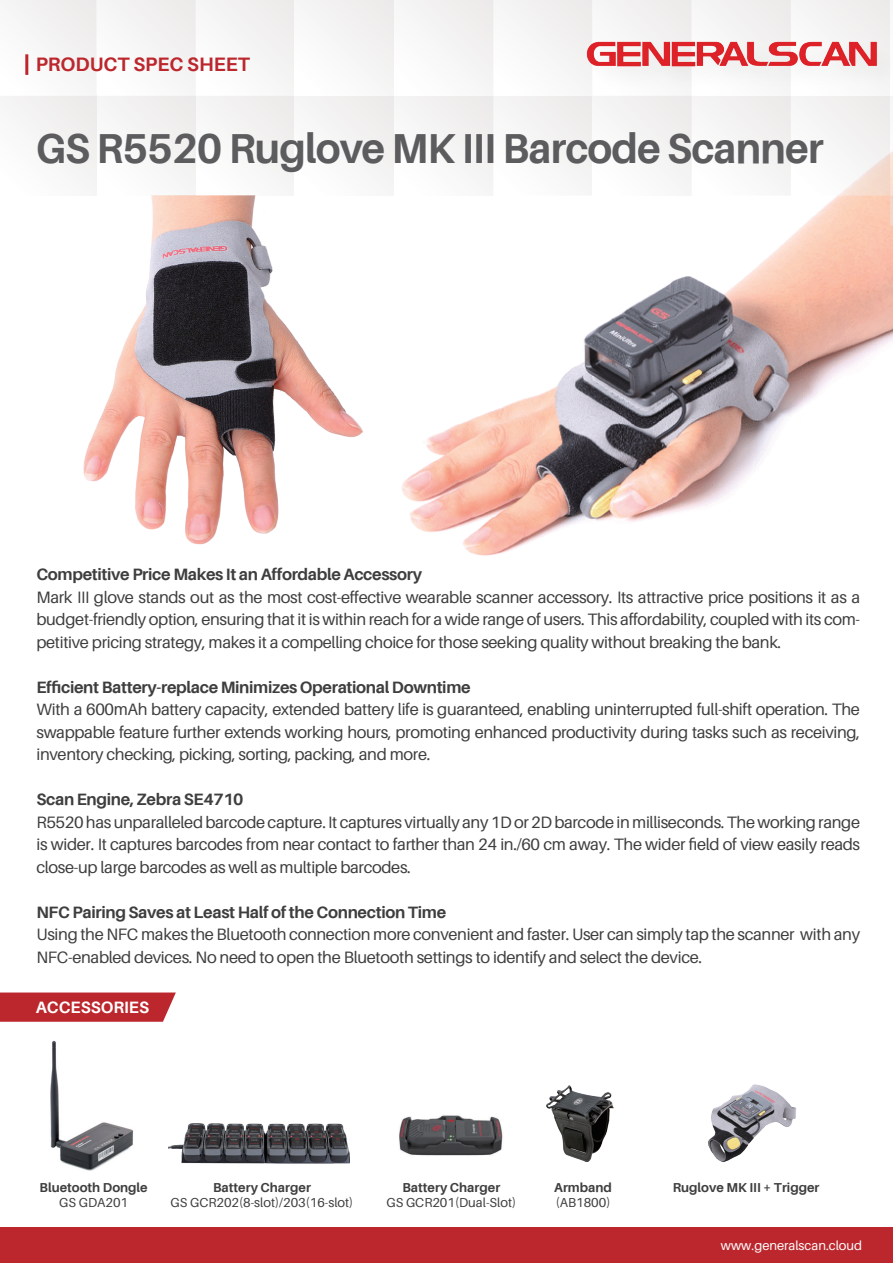
<style>
.page{position:relative;width:893px;height:1263px;background:#fff}
.page>*{position:absolute;margin:0;border:0;box-sizing:border-box;transform-origin:0 0}
.t1{font:700 42px "Aileron";letter-spacing:-.02em;color:#5c5c5f}
.t2{font:700 19.5px "Aileron";color:#bc272d}
.t3{font:16.5px/22.5px "Aileron";letter-spacing:-.02em;color:#3e3e3f;text-align:justify}
.t4{font:700 16.5px "Aileron";letter-spacing:-.02em;color:#3e3e3f}
.t5{font:700 16.5px "Aileron";color:#fff}
.t6{font:700 12.9px "Aileron";color:#3e3e3f}
.t7{font:12.9px "Aileron";color:#3e3e3f}
.t8{font:12.9px "Aileron";color:#fff}
</style>
<div class="page">
<img style="left:405px;top:226px;width:488px;height:330px">
<img style="left:83px;top:196px;width:322px;height:349px">
<svg style="left:0;top:0;width:394px;height:196px"></svg>
<div style="left:295px;top:0;width:99px;height:96px;background:#f6f5f5"></div>
<div style="left:394px;top:96px;width:99px;height:100px;background:#f5f5f5"></div>
<div style="left:394px;top:0;width:99px;height:96px;background:#f6f5f5"></div>
<svg style="left:493px;top:0;width:400px;height:226px"></svg>
<img style="left:575px;top:30px;width:318px;height:69px">
<img style="left:587px;top:37px;width:291px;height:33px">
<div style="left:0;top:1227px;width:893px;height:36px;background:#bc272d"></div>
<hr style="left:25px;top:54px;width:3px;height:21px;background:#bc272d">
<svg style="left:0;top:992px;width:176px;height:30px;background:#c0343a"></svg>
<img style="left:168px;top:1123px;width:182px;height:40px">
<img style="left:546px;top:1085px;width:68px;height:76px">
<img style="left:399px;top:1115px;width:104px;height:41px">
<img style="left:50px;top:1040px;width:83px;height:131px">
<img style="left:708px;top:1084px;width:88px;height:78px">
<p class="t2" style="left:36px;top:53px;width:216px">PRODUCT SPEC SHEET</p>
<h1 class="t1" style="left:36px;top:125px;width:789px">GS R5520 Ruglove MK III Barcode Scanner</h1>
<p class="t4" style="left:36px;top:565px;width:387px">Competitive Price Makes It an Affordable Accessory</p>
<p class="t3" style="left:36px;top:586px;width:825px">Mark III glove stands out as the most cost-effective wearable scanner accessory. Its attractive price positions it as a budget-friendly option, ensuring that it is within reach for a wide range of users. This affordability, coupled with its com&shy;petitive pricing strategy, makes it a compelling choice for those seeking quality without breaking the bank.</p>
<p class="t4" style="left:36px;top:678px;width:436px">Efficient Battery-replace Minimizes Operational Downtime</p>
<p class="t3" style="left:36px;top:698px;width:825px">With a 600mAh battery capacity, extended battery life is guaranteed, enabling uninterrupted full-shift operation. The swappable feature further extends working hours, promoting enhanced productivity during tasks such as receiving, inventory checking, picking, sorting, packing, and more.</p>
<p class="t4" style="left:36px;top:790px;width:209px">Scan Engine, Zebra SE4710</p>
<p class="t3" style="left:36px;top:811px;width:825px">R5520 has unparalleled barcode capture. It captures virtually any 1D or 2D barcode in milliseconds. The working range is wider. It captures barcodes from near contact to farther than 24 in./60 cm away. The wider field of view easily reads close-up large barcodes as well as multiple barcodes.</p>
<p class="t4" style="left:36px;top:903px;width:411px">NFC Pairing Saves at Least Half of the Connection Time</p>
<p class="t3" style="left:36px;top:923px;width:825px">Using the NFC makes the Bluetooth connection more convenient and faster. User can simply tap the scanner with any<br>NFC-enabled devices. No need to open the Bluetooth settings to identify and select the device.</p>
<p class="t5" style="left:36px;top:998px;width:115px">ACCESSORIES</p>
<p class="t6" style="left:40px;top:1180px;width:110px">Bluetooth Dongle</p>
<p class="t6" style="left:673px;top:1180px;width:148px">Ruglove MK III + Trigger</p>
<p class="t7" style="left:59px;top:1196px;width:70px">GS GDA201</p>
<p class="t6" style="left:213px;top:1180px;width:99px">Battery Charger</p>
<p class="t7" style="left:171px;top:1196px;width:184px">GS GCR202(8-slot)/203(16-slot)</p>
<p class="t7" style="left:386px;top:1196px;width:131px">GS GCR201(Dual-Slot)</p>
<p class="t6" style="left:402px;top:1180px;width:99px">Battery Charger</p>
<p class="t6" style="left:554px;top:1180px;width:59px">Armband</p>
<p class="t7" style="left:556px;top:1196px;width:56px">(AB1800)</p>
<p class="t8" style="left:721px;top:1238px;width:143px">www.generalscan.cloud</p>
</div>
